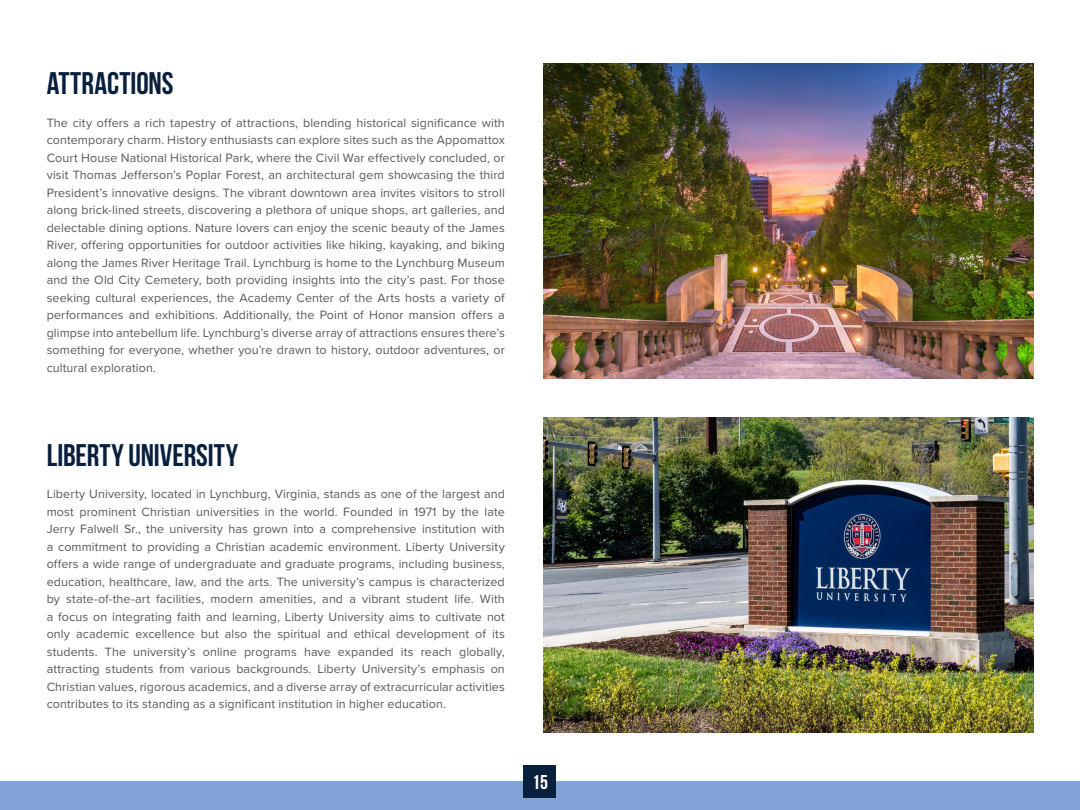
<style>
.page{position:relative;width:1080px;height:810px;background:#fff}
.page>*{position:absolute;margin:0;border:0;box-sizing:border-box;transform-origin:0 0}
.t1{font:700 31.25px "Bebas Neue";color:#091f3e}
.t2{font:700 20px "Bebas Neue";color:#fff}
.t3{font:12.5px/17.5px "Proxima Nova";letter-spacing:.01em;color:#58595b;text-align:justify}
</style>
<div class="page">
<img style="left:543px;top:417px;width:490px;height:316px">
<img style="left:543px;top:63px;width:490px;height:316px">
<div style="left:0;top:781px;width:1080px;height:29px;background:#81a2d7"></div>
<div style="left:524px;top:765px;width:32px;height:32px;background:#091f3e"></div>
<h1 class="t1" style="left:47px;top:66px;width:128px">ATTRACTIONS</h1>
<p class="t3" style="left:47px;top:113px;width:460px">The city offers a rich tapestry of attractions, blending historical significance with contemporary charm. History enthusiasts can explore sites such as the Appomattox Court House National Historical Park, where the Civil War effectively concluded, or visit Thomas Jefferson’s Poplar Forest, an architectural gem showcasing the third President’s innovative designs. The vibrant downtown area invites visitors to stroll along brick-lined streets, discovering a plethora of unique shops, art galleries, and delectable dining options. Nature lovers can enjoy the scenic beauty of the James River, offering opportunities for outdoor activities like hiking, kayaking, and biking along the James River Heritage Trail. Lynchburg is home to the Lynchburg Museum and the Old City Cemetery, both providing insights into the city’s past. For those seeking cultural experiences, the Academy Center of the Arts hosts a variety of performances and exhibitions. Additionally, the Point of Honor mansion offers a glimpse into antebellum life. Lynchburg’s diverse array of attractions ensures there’s something for everyone, whether you’re drawn to history, outdoor adventures, or cultural exploration.</p>
<h1 class="t1" style="left:47px;top:438px;width:193px">LIBERTY UNIVERSITY</h1>
<p class="t3" style="left:47px;top:485px;width:460px">Liberty University, located in Lynchburg, Virginia, stands as one of the largest and most prominent Christian universities in the world. Founded in 1971 by the late Jerry Falwell Sr., the university has grown into a comprehensive institution with a commitment to providing a Christian academic environment. Liberty University offers a wide range of undergraduate and graduate programs, including business, education, healthcare, law, and the arts. The university’s campus is characterized by state-of-the-art facilities, modern amenities, and a vibrant student life. With a focus on integrating faith and learning, Liberty University aims to cultivate not only academic excellence but also the spiritual and ethical development of its students. The university’s online programs have expanded its reach globally, attracting students from various backgrounds. Liberty University’s emphasis on Christian values, rigorous academics, and a diverse array of extracurricular activities contributes to its standing as a significant institution in higher education.</p>
<h2 class="t2" style="left:532px;top:771px;width:17px">15</h2>
</div>
